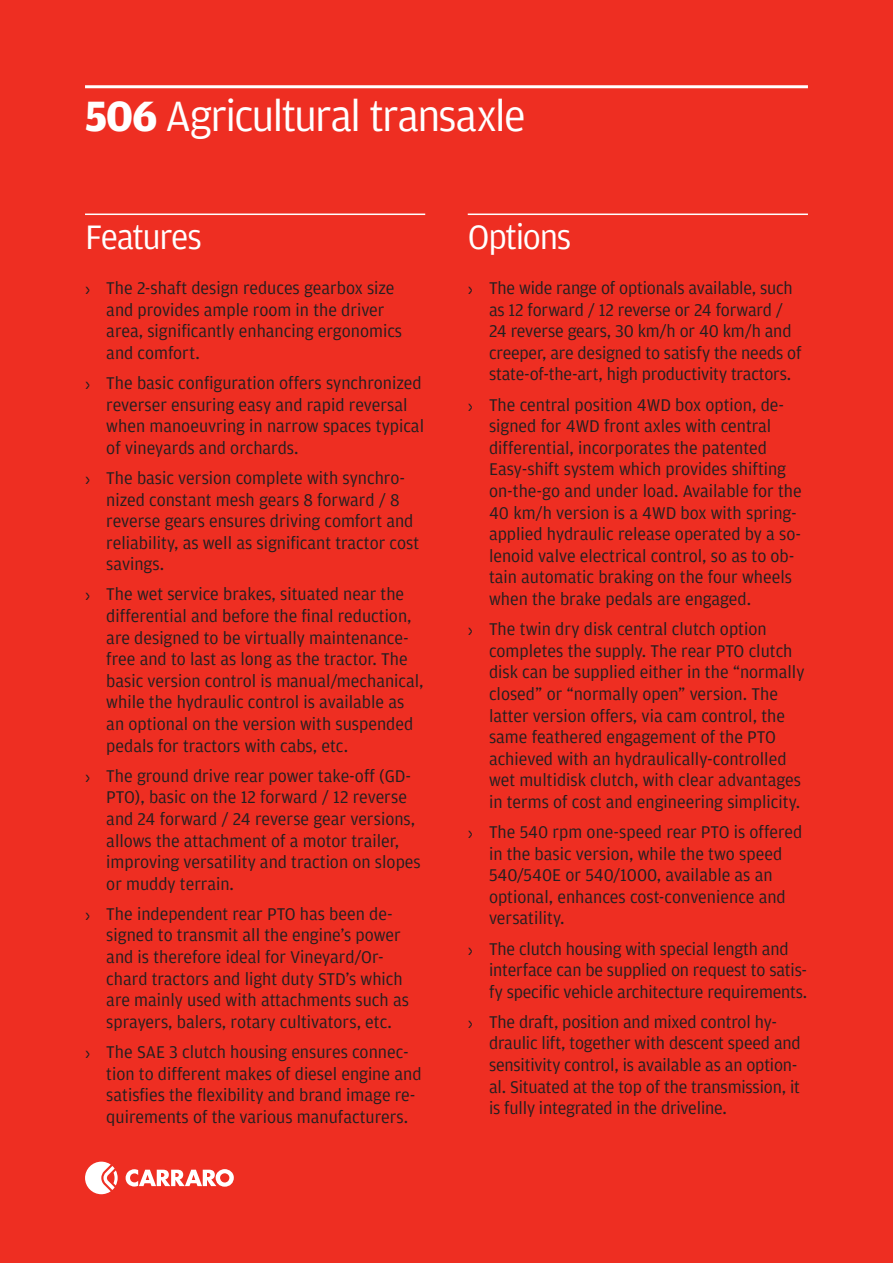
<style>
.page{position:relative;width:893px;height:1263px;background:#ee2e22}
.page>*{position:absolute;margin:0;border:0;box-sizing:border-box;transform-origin:0 0}
.t1{font:45px "Amplitude";letter-spacing:-.04em;color:#fff}
.t2{font:36px "Amplitude";letter-spacing:-.04em;color:#fff}
.t3{font:18px/21.6px "Amplitude";color:#231f20}
.s1{font-weight:700}
</style>
<div class="page">
<svg style="left:85px;top:1161px;width:33px;height:33px"></svg>
<svg style="left:126px;top:1169px;width:108px;height:18px"></svg>
<hr style="left:85px;top:85px;width:723px;height:3px;background:#fff">
<hr style="left:85px;top:214px;width:340px;height:1px;background:#fff">
<hr style="left:468px;top:214px;width:340px;height:1px;background:#fff">
<h1 class="t1" style="left:85px;top:91px;width:442px"><span class="s1">506</span> Agricultural transaxle</h1>
<h2 class="t2" style="left:85px;top:217px;width:118px">Features</h2>
<p class="t3" style="left:106px;top:277px;width:297px;text-indent:-21px">› The 2-shaft design reduces gearbox size and provides ample room in the driver area, significantly enhancing ergonomics and comfort.</p>
<p class="t3" style="left:106px;top:372px;width:319px;text-indent:-21px">› The basic configuration offers synchronized reverser ensuring easy and rapid reversal when manoeuvring in narrow spaces typical of vineyards and orchards.</p>
<p class="t3" style="left:106px;top:467px;width:314px;text-indent:-21px">› The basic version complete with synchro&shy;nized constant mesh gears 8 forward / 8 reverse gears ensures driving comfort and reliability, as well as significant tractor cost savings.</p>
<p class="t3" style="left:106px;top:584px;width:319px;text-indent:-21px">› The wet service brakes, situated near the differential and before the final reduction, are designed to be virtually maintenance&shy;free and to last as long as the tractor. The basic version control is manual/mechanical, while the hydraulic control is available as an optional on the version with suspended pedals for tractors with cabs, etc.</p>
<p class="t3" style="left:106px;top:765px;width:316px;text-indent:-21px">› The ground drive rear power take-off (GD-PTO), basic on the 12 forward / 12 reverse and 24 forward / 24 reverse gear versions, allows the attachment of a motor trailer, improving versatility and traction on slopes or muddy terrain.</p>
<p class="t3" style="left:106px;top:903px;width:304px;text-indent:-21px">› The independent rear PTO has been de&shy;signed to transmit all the engine’s power and is therefore ideal for Vineyard/Or&shy;chard tractors and light duty STD’s which are mainly used with attachments such as sprayers, balers, rotary cultivators, etc.</p>
<p class="t3" style="left:106px;top:1041px;width:317px;text-indent:-21px">› The SAE 3 clutch housing ensures connec&shy;tion to different makes of diesel engine and satisfies the flexibility and brand image re&shy;quirements of the various manufacturers.</p>
<h2 class="t2" style="left:468px;top:217px;width:105px">Options</h2>
<p class="t3" style="left:489px;top:277px;width:314px;text-indent:-21px">› The wide range of optionals available, such as 12 forward / 12 reverse or 24 forward / 24 reverse gears, 30 km/h or 40 km/h and creeper, are designed to satisfy the needs of state-of-the-art, high productivity tractors.</p>
<p class="t3" style="left:489px;top:394px;width:314px;text-indent:-21px">› The central position 4WD box option, de&shy;signed for 4WD front axles with central differential, incorporates the patented Easy-shift system which provides shifting on-the-go and under load. Available for the 40 km/h version is a 4WD box with spring&shy;applied hydraulic release operated by a so&shy;lenoid valve electrical control, so as to ob&shy;tain automatic braking on the four wheels when the brake pedals are engaged.</p>
<p class="t3" style="left:489px;top:618px;width:317px;text-indent:-21px">› The twin dry disk central clutch option completes the supply. The rear PTO clutch disk can be supplied either in the “normally closed” or “normally open” version. The latter version offers, via cam control, the same feathered engagement of the PTO achieved with an hydraulically-controlled wet multidisk clutch, with clear advantages in terms of cost and engineering simplicity.</p>
<p class="t3" style="left:489px;top:821px;width:315px;text-indent:-21px">› The 540 rpm one-speed rear PTO is offered in the basic version, while the two speed 540/540E or 540/1000, available as an optional, enhances cost-convenience and versatility.</p>
<p class="t3" style="left:489px;top:938px;width:320px;text-indent:-21px">› The clutch housing with special length and interface can be supplied on request to satis&shy;fy specific vehicle architecture requirements.</p>
<p class="t3" style="left:489px;top:1011px;width:313px;text-indent:-21px">› The draft, position and mixed control hy&shy;draulic lift, together with descent speed and sensitivity control, is available as an option&shy;al. Situated at the top of the transmission, it is fully integrated in the driveline.</p>
</div>
